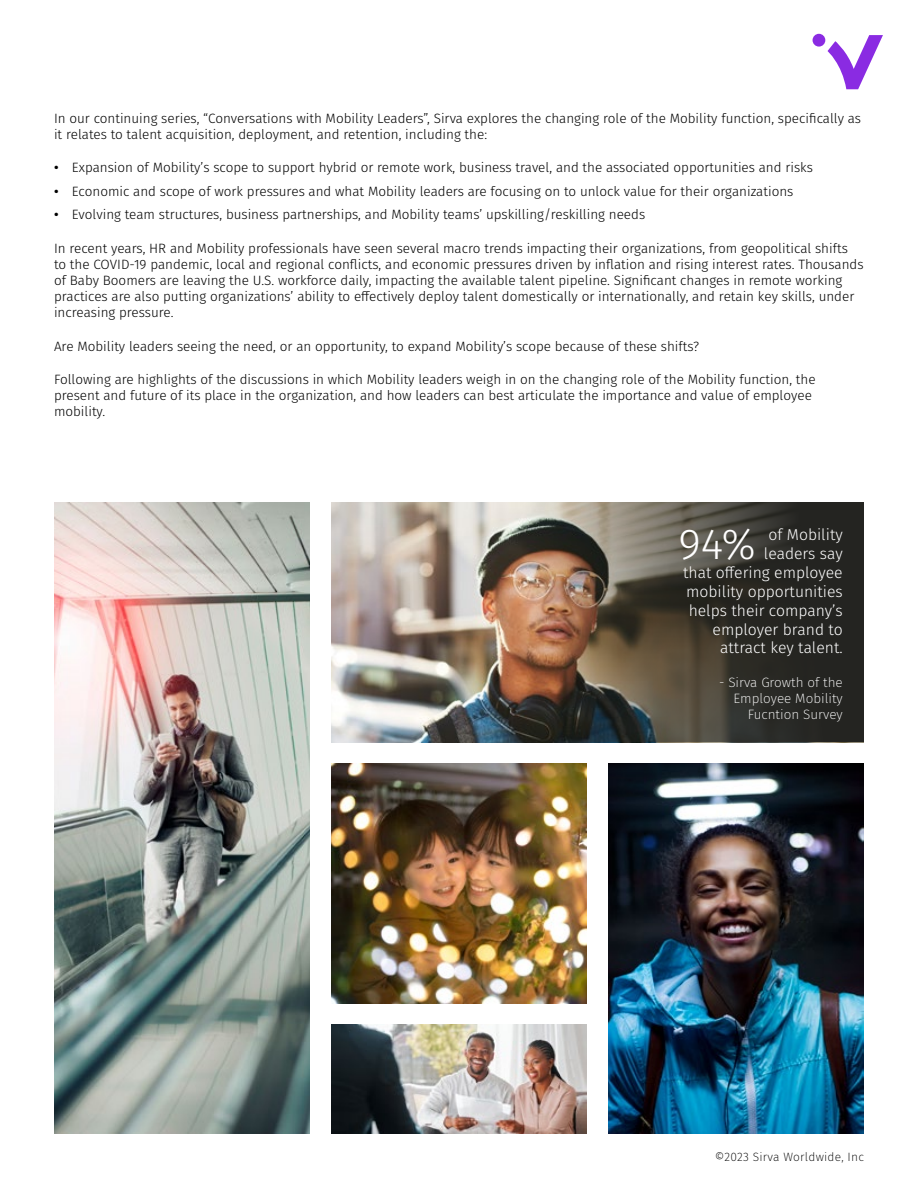
<style>
.page{position:relative;width:918px;height:1188px;background:#fff}
.page>*{position:absolute;margin:0;border:0;box-sizing:border-box;transform-origin:0 0}
.t1{font:300 43.35px "Fira Sans";color:#fff}
.t2{font:300 15.75px/18.9px "Fira Sans";color:#fff;text-align:right}
.t3{font:300 13.5px/16.2px "Fira Sans";color:#000}
.t4{font:200 13.5px/16.2px "Fira Sans";color:#fff;text-align:right}
.t5{font:200 12px "Fira Sans";letter-spacing:.02em;color:#000}
.s1{font-weight:500}
</style>
<div class="page">
<img style="left:331px;top:502px;width:162px;height:240px">
<svg style="left:828px;top:35px;width:55px;height:54px"></svg>
<div style="left:813px;top:34px;width:12px;height:13px;background:#8a2be2;border-radius:50%"></div>
<img style="left:54px;top:502px;width:256px;height:632px">
<img style="left:493px;top:502px;width:371px;height:240px">
<img style="left:608px;top:763px;width:256px;height:371px">
<img style="left:331px;top:763px;width:256px;height:240px">
<img style="left:331px;top:1025px;width:256px;height:109px">
<p class="t3" style="left:54px;top:110px;width:809px">In our continuing series, “Conversations with Mobility Leaders”, Sirva explores the changing role of the Mobility function, specifically as it relates to talent acquisition, deployment, and retention, including the:</p>
<p class="t3" style="left:54px;top:159px;width:760px"><span class="s1">•</span> Expansion of Mobility’s scope to support hybrid or remote work, business travel, and the associated opportunities and risks</p>
<p class="t3" style="left:54px;top:183px;width:741px"><span class="s1">•</span> Economic and scope of work pressures and what Mobility leaders are focusing on to unlock value for their organizations</p>
<p class="t3" style="left:54px;top:207px;width:593px"><span class="s1">•</span> Evolving team structures, business partnerships, and Mobility teams’ upskilling/reskilling needs</p>
<p class="t3" style="left:54px;top:240px;width:811px">In recent years, HR and Mobility professionals have seen several macro trends impacting their organizations, from geopolitical shifts<br>to the COVID-19 pandemic, local and regional conflicts, and economic pressures driven by inflation and rising interest rates. Thousands of Baby Boomers are leaving the U.S. workforce daily, impacting the available talent pipeline. Significant changes in remote working practices are also putting organizations’ ability to effectively deploy talent domestically or internationally, and retain key skills, under increasing pressure.</p>
<p class="t3" style="left:54px;top:338px;width:647px">Are Mobility leaders seeing the need, or an opportunity, to expand Mobility’s scope because of these shifts?</p>
<p class="t3" style="left:54px;top:371px;width:763px">Following are highlights of the discussions in which Mobility leaders weigh in on the changing role of the Mobility function, the present and future of its place in the organization, and how leaders can best articulate the importance and value of employee mobility.</p>
<p class="t2" style="left:683px;top:525px;width:161px">of Mobility<br>leaders say<br>that offering employee mobility opportunities helps their company’s employer brand to attract key talent.</p>
<p class="t4" style="left:719px;top:674px;width:125px">- Sirva Growth of the<br>Employee Mobility<br>Fucntion Survey</p>
<h1 class="t1" style="left:679px;top:513px;width:79px">94%</h1>
<p class="t5" style="left:715px;top:1149px;width:151px">©2023 Sirva Worldwide, Inc</p>
</div>
